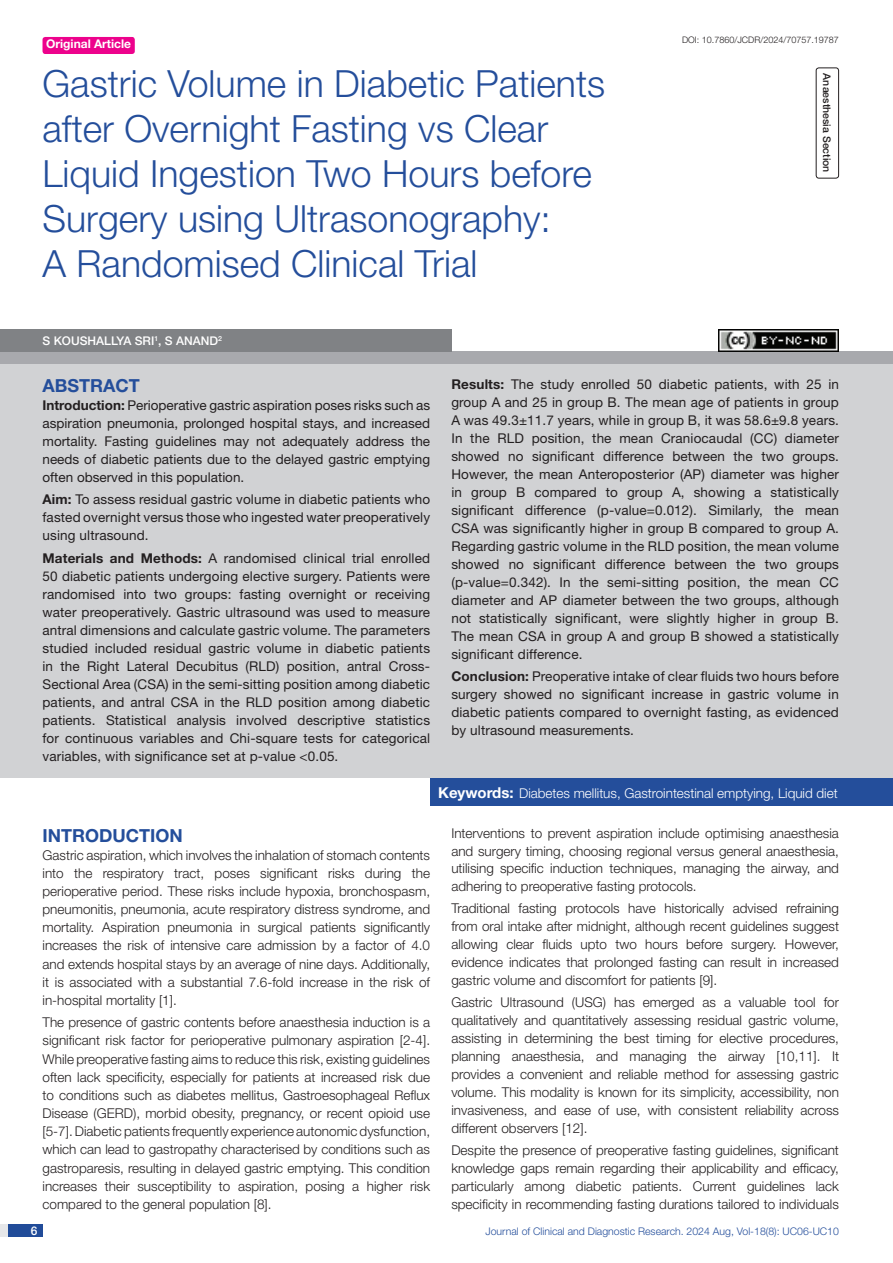
<style>
.page{position:relative;width:893px;height:1263px;background:#fff}
.page>*{position:absolute;margin:0;border:0;box-sizing:border-box;transform-origin:0 0}
.t1{font:300 37.5px/45px "Helvetica Neue";color:#244e9b}
.Heading{font:700 18px "Helvetica Neue";color:#244e9b}
.Abstract_head{font:700 18px "Helvetica Neue";color:#244e9b}
.Body_text{font:300 13.5px/18.1px "Helvetica Neue";color:#231f20;text-align:justify}
.Abstract_Text{font:13.5px/18px "Helvetica Neue";letter-spacing:.01em;color:#231f20;text-align:justify}
.Key_words{font:300 13.5px "Helvetica Neue";color:#fff}
.Author{font:500 12px "Helvetica Neue";color:#fff}
.t2{font:700 12px "Helvetica Neue";color:#fff}
.t3{font:300 10.5px "Helvetica Neue";color:#244e9b}
.section{font:500 10.5px "Helvetica Neue";color:#231f20}
.DOI{font:300 9px "Helvetica Neue";color:#231f20}
.s1{font-weight:700}
.s2{font-weight:700;font-size:15px}
</style>
<div class="page">
<div style="left:0;top:1224px;width:43px;height:13px;background:#e6e7e9"></div>
<div style="left:8px;top:1224px;width:35px;height:13px;background:#214c99"></div>
<div style="left:43px;top:37px;width:92px;height:17px;background:#ed028c;border-radius:3px"></div>
<div style="left:816px;top:67px;width:23px;height:112px;border:1px solid #231f20;border-radius:3px"></div>
<div style="left:0;top:352px;width:893px;height:12px;background:#a8a9ad"></div>
<div style="left:0;top:329px;width:451px;height:23px;background:#808285"></div>
<div style="left:0;top:364px;width:893px;height:414px;background:#d1d2d4"></div>
<div style="left:430px;top:778px;width:463px;height:28px;background:#244e9b"></div>
<img style="left:719px;top:329px;width:120px;height:23px">
<p class="t2" style="left:46px;top:37px;width:87px">Original Article</p>
<p class="t1" style="left:43px;top:60px;width:564px">Gastric Volume in Diabetic Patients after Overnight Fasting vs Clear Liquid Ingestion Two Hours before Surgery using Ultrasonography:<br>A Randomised Clinical Trial</p>
<p class="Author" style="left:43px;top:334px;width:181px">S KOUSHALLYA SRI<sup>1</sup>, S ANAND<sup>2</sup></p>
<p class="DOI" style="left:682px;top:35px;width:158px">DOI: 10.7860/JCDR/2024/70757.19787</p>
<p class="section" style="left:833px;top:73px;width:101px;rotate:90deg">ANAESTHESIA SECTION</p>
<p class="Abstract_head" style="left:43px;top:374px;width:99px">ABSTRACT</p>
<p class="Abstract_Text" style="left:43px;top:396px;width:389px"><span class="s1">Introduction:</span> Perioperative gastric aspiration poses risks such as aspiration pneumonia, prolonged hospital stays, and increased mortality. Fasting guidelines may not adequately address the needs of diabetic patients due to the delayed gastric emptying often observed in this population.</p>
<p class="Abstract_Text" style="left:43px;top:490px;width:389px"><span class="s1">Aim:</span> To assess residual gastric volume in diabetic patients who fasted overnight versus those who ingested water preoperatively using ultrasound.</p>
<p class="Abstract_Text" style="left:43px;top:549px;width:389px"><span class="s1">Materials and Methods:</span> A randomised clinical trial enrolled 50 diabetic patients undergoing elective surgery. Patients were randomised into two groups: fasting overnight or receiving water preoperatively. Gastric ultrasound was used to measure antral dimensions and calculate gastric volume. The parameters studied included residual gastric volume in diabetic patients in the Right Lateral Decubitus (RLD) position, antral Cross-Sectional Area (CSA) in the semi-sitting position among diabetic patients, and antral CSA in the RLD position among diabetic patients. Statistical analysis involved descriptive statistics for continuous variables and Chi-square tests for categorical variables, with significance set at p-value &lt;0.05.</p>
<p class="Abstract_Text" style="left:451px;top:375px;width:389px"><span class="s1">Results:</span> The study enrolled 50 diabetic patients, with 25 in group A and 25 in group B. The mean age of patients in group A was 49.3±11.7 years, while in group B, it was 58.6±9.8 years.<br>In the RLD position, the mean Craniocaudal (CC) diameter showed no significant difference between the two groups.<br>However, the mean Anteroposterior (AP) diameter was higher in group B compared to group A, showing a statistically significant difference (p-value=0.012). Similarly, the mean CSA was significantly higher in group B compared to group A.<br>Regarding gastric volume in the RLD position, the mean volume showed no significant difference between the two groups (p-value=0.342). In the semi-sitting position, the mean CC diameter and AP diameter between the two groups, although not statistically significant, were slightly higher in group B.<br>The mean CSA in group A and group B showed a statistically significant difference.</p>
<p class="Abstract_Text" style="left:451px;top:667px;width:389px"><span class="s1">Conclusion:</span> Preoperative intake of clear fluids two hours before surgery showed no significant increase in gastric volume in diabetic patients compared to overnight fasting, as evidenced by ultrasound measurements.</p>
<p class="Key_words" style="left:438px;top:784px;width:401px"><span class="s2">Keywords:</span> Diabetes mellitus, Gastrointestinal emptying, Liquid diet</p>
<p class="Heading" style="left:43px;top:824px;width:142px">INTRODUCTION</p>
<p class="Body_text" style="left:43px;top:845px;width:389px">Gastric aspiration, which involves the inhalation of stomach contents into the respiratory tract, poses significant risks during the perioperative period. These risks include hypoxia, bronchospasm, pneumonitis, pneumonia, acute respiratory distress syndrome, and mortality. Aspiration pneumonia in surgical patients significantly increases the risk of intensive care admission by a factor of 4.0 and extends hospital stays by an average of nine days. Additionally, it is associated with a substantial 7.6-fold increase in the risk of in-hospital mortality [1].</p>
<p class="Body_text" style="left:43px;top:1013px;width:389px">The presence of gastric contents before anaesthesia induction is a significant risk factor for perioperative pulmonary aspiration [2-4].<br>While preoperative fasting aims to reduce this risk, existing guidelines often lack specificity, especially for patients at increased risk due to conditions such as diabetes mellitus, Gastroesophageal Reflux Disease (GERD), morbid obesity, pregnancy, or recent opioid use [5-7]. Diabetic patients frequently experience autonomic dysfunction, which can lead to gastropathy characterised by conditions such as gastroparesis, resulting in delayed gastric emptying. This condition increases their susceptibility to aspiration, posing a higher risk compared to the general population [8].</p>
<p class="Body_text" style="left:451px;top:824px;width:389px;line-height:17.5px">Interventions to prevent aspiration include optimising anaesthesia and surgery timing, choosing regional versus general anaesthesia, utilising specific induction techniques, managing the airway, and adhering to preoperative fasting protocols.</p>
<p class="Body_text" style="left:451px;top:899px;width:389px">Traditional fasting protocols have historically advised refraining from oral intake after midnight, although recent guidelines suggest allowing clear fluids upto two hours before surgery. However, evidence indicates that prolonged fasting can result in increased gastric volume and discomfort for patients [9].</p>
<p class="Body_text" style="left:451px;top:993px;width:389px">Gastric Ultrasound (USG) has emerged as a valuable tool for qualitatively and quantitatively assessing residual gastric volume, assisting in determining the best timing for elective procedures, planning anaesthesia, and managing the airway [10,11]. It provides a convenient and reliable method for assessing gastric volume. This modality is known for its simplicity, accessibility, non invasiveness, and ease of use, with consistent reliability across different observers [12].</p>
<p class="Body_text" style="left:451px;top:1141px;width:389px">Despite the presence of preoperative fasting guidelines, significant knowledge gaps remain regarding their applicability and efficacy, particularly among diabetic patients. Current guidelines lack specificity in recommending fasting durations tailored to individuals</p>
<p class="Author" style="left:31px;top:1223px;width:8px">6</p>
<p class="t3" style="left:485px;top:1225px;width:355px">Journal of Clinical and Diagnostic Research. 2024 Aug, Vol-18(8): UC06-UC10</p>
</div>
